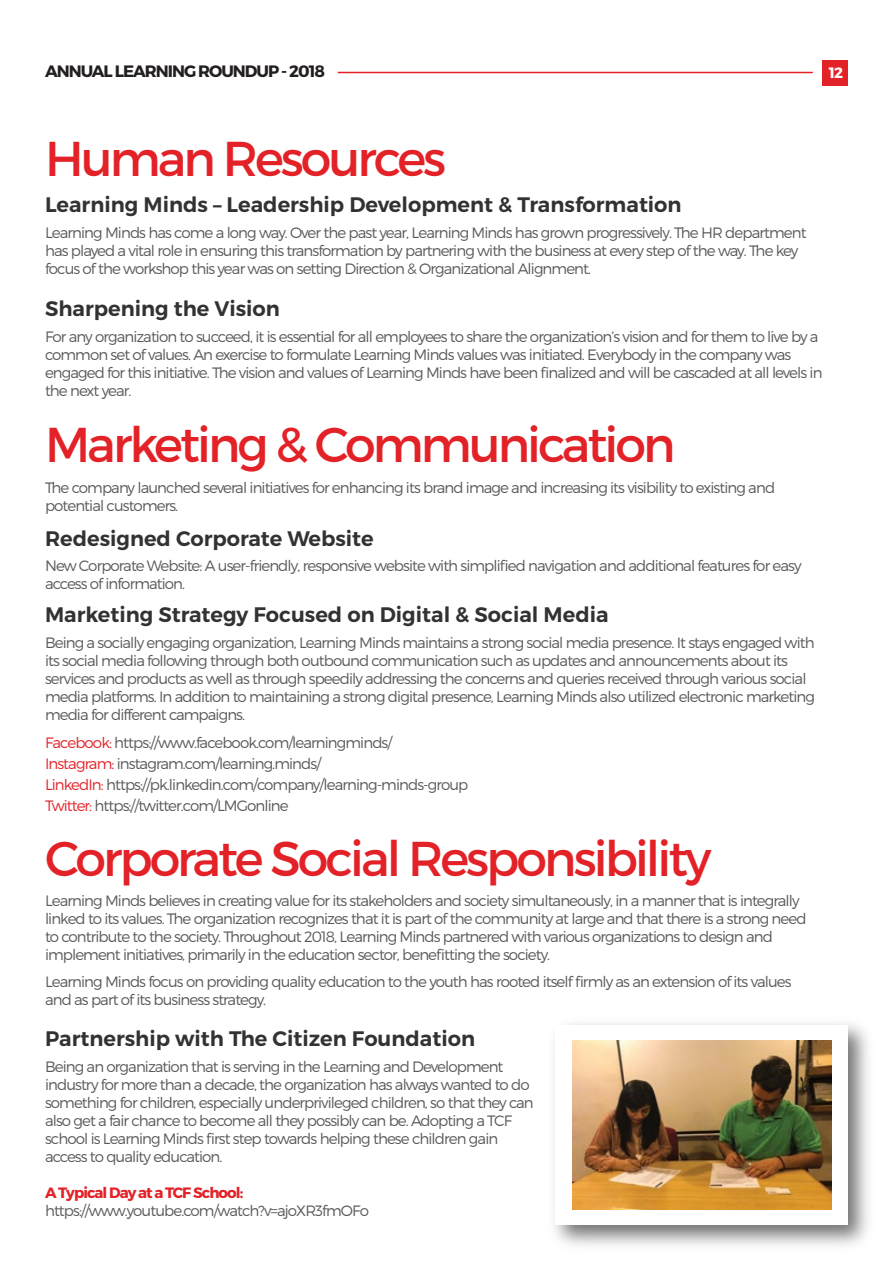
<style>
.page{position:relative;width:893px;height:1263px;background:#fff}
.page>*{position:absolute;margin:0;border:0;box-sizing:border-box;transform-origin:0 0}
.t1{font:48.9px "Montserrat";letter-spacing:-.06em;color:#e32228}
.t2{font:600 21px "Montserrat";color:#333132}
.t3{font:700 16.5px "Montserrat";letter-spacing:-.06em;color:#231f20}
.t4{font:300 15px/18px "Montserrat";letter-spacing:-.06em;color:#58595b}
.t5{font:700 15px "Montserrat";letter-spacing:-.06em;color:#e32228}
.t6{font:700 15px "Montserrat";color:#fff}
.s1{color:#e32228}
</style>
<div class="page">
<div style="left:823px;top:60px;width:25px;height:25px;background:#e32228"></div>
<hr style="left:338px;top:72px;width:475px;height:1px;background:#e32228">
<img style="left:572px;top:1040px;width:260px;height:170px">
<p class="t3" style="left:45px;top:61px;width:281px">ANNUAL LEARNING ROUNDUP - 2018</p>
<p class="t6" style="left:829px;top:64px;width:16px">12</p>
<h1 class="t1" style="left:45px;top:129px;width:403px">Human Resources</h1>
<h2 class="t2" style="left:45px;top:192px;width:638px">Learning Minds – Leadership Development &amp; Transformation</h2>
<p class="t4" style="left:45px;top:223px;width:763px">Learning Minds has come a long way. Over the past year, Learning Minds has grown progressively. The HR department has played a vital role in ensuring this transformation by partnering with the business at every step of the way. The key focus of the workshop this year was on setting Direction &amp; Organizational Alignment.</p>
<h2 class="t2" style="left:45px;top:296px;width:236px">Sharpening the Vision</h2>
<p class="t4" style="left:45px;top:327px;width:779px">For any organization to succeed, it is essential for all employees to share the organization’s vision and for them to live by a common set of values. An exercise to formulate Learning Minds values was initiated. Everybody in the company was engaged for this initiative. The vision and values of Learning Minds have been finalized and will be cascaded at all levels in the next year.</p>
<h1 class="t1" style="left:45px;top:414px;width:632px">Marketing &amp; Communication</h1>
<p class="t4" style="left:45px;top:478px;width:732px">The company launched several initiatives for enhancing its brand image and increasing its visibility to existing and potential customers.</p>
<h2 class="t2" style="left:45px;top:525px;width:330px">Redesigned Corporate Website</h2>
<p class="t4" style="left:45px;top:557px;width:758px">New Corporate Website: A user-friendly, responsive website with simplified navigation and additional features for easy access of information.</p>
<h2 class="t2" style="left:45px;top:602px;width:565px">Marketing Strategy Focused on Digital &amp; Social Media</h2>
<p class="t4" style="left:45px;top:633px;width:772px">Being a socially engaging organization, Learning Minds maintains a strong social media presence. It stays engaged with its social media following through both outbound communication such as updates and announcements about its services and products as well as through speedily addressing the concerns and queries received through various social media platforms. In addition to maintaining a strong digital presence, Learning Minds also utilized electronic marketing media for different campaigns.</p>
<p class="t4" style="left:45px;top:732px;width:425px;line-height:21px"><span class="s1">Facebook:</span> https://www.facebook.com/learningminds/<br><span class="s1">Instagram:</span> instagram.com/learning.minds/<br><span class="s1">LinkedIn:</span> https://pk.linkedin.com/company/learning-minds-group <span class="s1">Twitter:</span> https://twitter.com/LMGonline</p>
<h1 class="t1" style="left:45px;top:829px;width:668px">Corporate Social Responsibility</h1>
<p class="t4" style="left:45px;top:892px;width:763px">Learning Minds believes in creating value for its stakeholders and society simultaneously, in a manner that is integrally linked to its values. The organization recognizes that it is part of the community at large and that there is a strong need to contribute to the society. Throughout 2018, Learning Minds partnered with various organizations to design and implement initiatives, primarily in the education sector, benefitting the society.</p>
<p class="t4" style="left:45px;top:973px;width:748px">Learning Minds focus on providing quality education to the youth has rooted itself firmly as an extension of its values and as part of its business strategy.</p>
<h2 class="t2" style="left:45px;top:1026px;width:432px">Partnership with The Citizen Foundation</h2>
<p class="t4" style="left:45px;top:1057px;width:490px">Being an organization that is serving in the Learning and Development industry for more than a decade, the organization has always wanted to do something for children, especially underprivileged children, so that they can also get a fair chance to become all they possibly can be. Adopting a TCF school is Learning Minds first step towards helping these children gain access to quality education.</p>
<p class="t5" style="left:45px;top:1183px;width:200px">A Typical Day at a TCF School:</p>
<p class="t4" style="left:45px;top:1201px;width:326px">https://www.youtube.com/watch?v=ajoXR3fmOFo</p>
</div>
